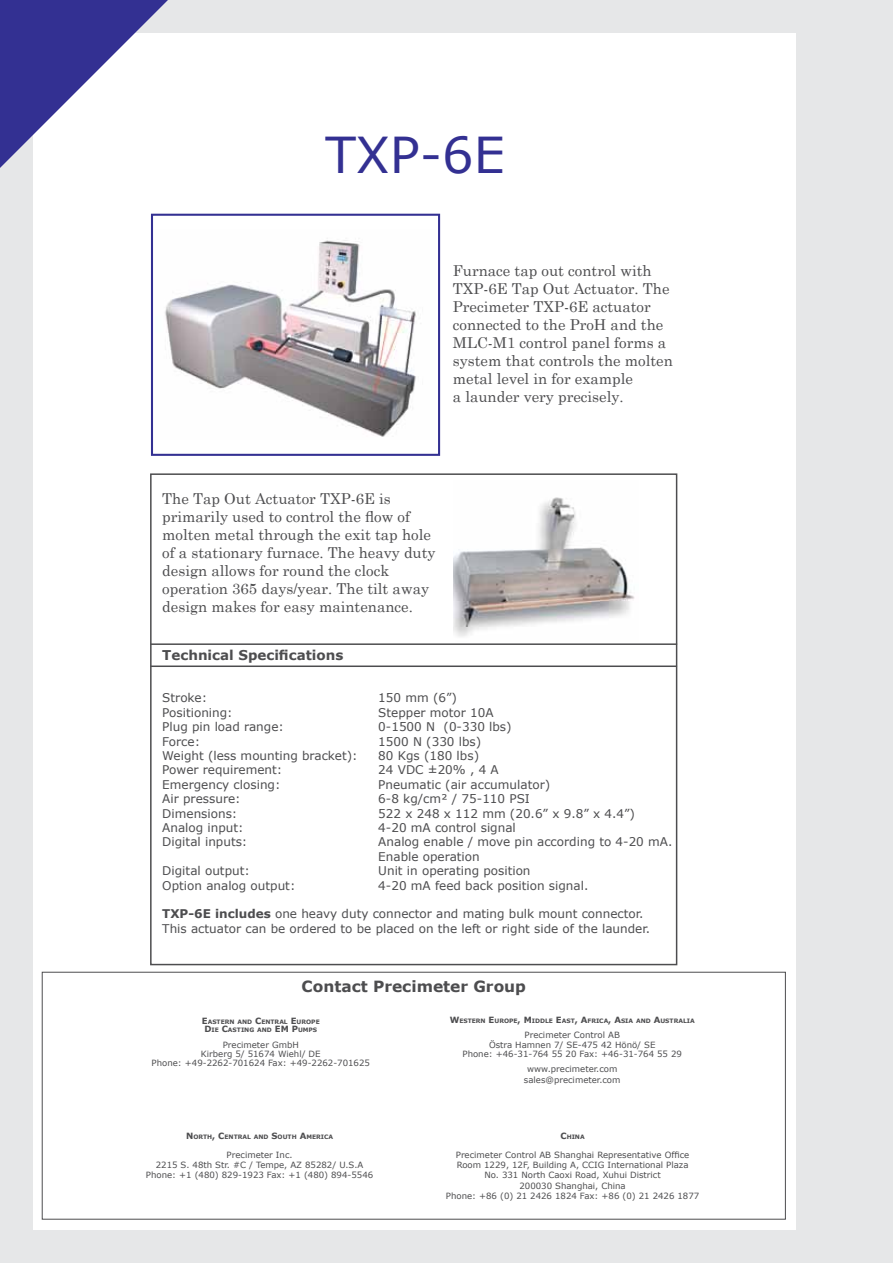
<style>
.page{position:relative;width:893px;height:1263px;background:#fff}
.page>*{position:absolute;margin:0;border:0;box-sizing:border-box;transform-origin:0 0}
.t1{font:49.5px "Verdana";color:#333092}
.t2{font:700 15.45px "Verdana";color:#4d4d4f}
.t3{font:15px/18px "Century Schoolbook";color:#4d4d4f}
.t4{font:700 13.5px "Verdana";color:#4d4d4f}
.t5{font:12px/14.4px "Verdana";color:#4d4d4f}
.t6{font:8.55px/10.4px "Verdana";color:#4d4d4f;text-align:center}
.t7{font:700 6px/8.6px "Verdana";color:#4d4d4f;text-align:center}
.s1{font-weight:700}
.s2{font-size:8.55px}
</style>
<div class="page">
<div style="left:797px;top:0;width:96px;height:1263px;background:#e6e7e8"></div>
<div style="left:0;top:0;width:893px;height:33px;background:#e6e7e8"></div>
<div style="left:0;top:1231px;width:893px;height:32px;background:#e6e7e8"></div>
<div style="left:0;top:0;width:33px;height:1263px;background:#e6e7e8"></div>
<div style="left:150px;top:473px;width:527px;height:492px;border:2px solid #4d4d4f"></div>
<svg style="left:0;top:0;width:239px;height:214px"></svg>
<hr style="left:151px;top:643px;width:526px;height:2px;background:#4d4d4f">
<hr style="left:150px;top:665px;width:527px;height:2px;background:#4d4d4f">
<div style="left:151px;top:214px;width:289px;height:242px;border:2px solid #333092"></div>
<img style="left:165px;top:240px;width:251px;height:197px">
<img style="left:453px;top:497px;width:182px;height:140px">
<div style="left:42px;top:972px;width:744px;height:247px;border:1px solid #4d4d4f"></div>
<h1 class="t1" style="left:325px;top:120px;width:181px">TXP-6E</h1>
<p class="t3" style="left:453px;top:260px;width:222px">Furnace tap out control with<br>TXP-6E Tap Out Actuator. The<br>Precimeter TXP-6E actuator connected to the ProH and the<br>MLC-M1 control panel forms a system that controls the molten metal level in for example<br>a launder very precisely.</p>
<p class="t3" style="left:162px;top:489px;width:275px">The Tap Out Actuator TXP-6E is primarily used to control the flow of molten metal through the exit tap hole of a stationary furnace. The heavy duty design allows for round the clock operation 365 days/year. The tilt away design makes for easy maintenance.</p>
<p class="t4" style="left:162px;top:646px;width:183px">Technical Specifications</p>
<p class="t5" style="left:162px;top:691px;width:46px">Stroke:</p>
<p class="t5" style="left:378px;top:691px;width:80px">150 mm (6”)</p>
<p class="t5" style="left:162px;top:705px;width:72px">Positioning:</p>
<p class="t5" style="left:378px;top:705px;width:117px">Stepper motor 10A</p>
<p class="t5" style="left:162px;top:719px;width:123px">Plug pin load range:</p>
<p class="t5" style="left:378px;top:719px;width:135px">0-1500 N (0-330 lbs)</p>
<p class="t5" style="left:162px;top:734px;width:39px">Force:</p>
<p class="t5" style="left:378px;top:734px;width:104px">1500 N (330 lbs)</p>
<p class="t5" style="left:162px;top:748px;width:197px">Weight (less mounting bracket):</p>
<p class="t5" style="left:378px;top:748px;width:102px">80 Kgs (180 lbs)</p>
<p class="t5" style="left:162px;top:763px;width:122px">Power requirement:</p>
<p class="t5" style="left:378px;top:763px;width:122px">24 VDC ±20% , 4 A</p>
<p class="t5" style="left:162px;top:777px;width:120px">Emergency closing:</p>
<p class="t5" style="left:378px;top:777px;width:173px">Pneumatic (air accumulator)</p>
<p class="t5" style="left:162px;top:791px;width:80px">Air pressure:</p>
<p class="t5" style="left:378px;top:791px;width:153px">6-8 kg/cm² / 75-110 PSI</p>
<p class="t5" style="left:162px;top:806px;width:77px">Dimensions:</p>
<p class="t5" style="left:378px;top:806px;width:258px">522 x 248 x 112 mm (20.6” x 9.8” x 4.4”)</p>
<p class="t5" style="left:162px;top:820px;width:83px">Analog input:</p>
<p class="t5" style="left:378px;top:820px;width:139px">4-20 mA control signal</p>
<p class="t5" style="left:162px;top:835px;width:87px">Digital inputs:</p>
<p class="t5" style="left:378px;top:835px;width:296px">Analog enable / move pin according to 4-20 mA.<br>Enable operation</p>
<p class="t5" style="left:162px;top:863px;width:89px">Digital output:</p>
<p class="t5" style="left:378px;top:863px;width:154px">Unit in operating position</p>
<p class="t5" style="left:162px;top:878px;width:135px">Option analog output:</p>
<p class="t5" style="left:378px;top:878px;width:212px">4-20 mA feed back position signal.</p>
<p class="t5" style="left:162px;top:907px;width:489px"><span class="s1">TXP-6E includes</span> one heavy duty connector and mating bulk mount connector.<br>This actuator can be ordered to be placed on the left or right side of the launder.</p>
<p class="t2" style="left:302px;top:975px;width:226px">Contact Precimeter Group</p>
<p class="t7" style="left:202px;top:1017px;width:118px"><span class="s2">E</span>ASTE RN AND <span class="s2">C</span>E NTRAL <span class="s2">E</span>UROPE<br><span class="s2">D</span>IE <span class="s2">C</span>ASTING AND <span class="s2">EM P</span>UM PS</p>
<p class="t6" style="left:152px;top:1039px;width:220px;line-height:9.4px">Precimeter GmbH<br>Kirberg 5/ 51674 Wiehl/ DE<br>Phone: +49-2262-701624 Fax: +49-2262-701625</p>
<p class="t7" style="left:450px;top:1016px;width:247px"><span class="s2">W</span>ESTE RN <span class="s2">E</span>UROPE<span class="s2">, M</span>IDDLE <span class="s2">E</span>AST<span class="s2">, A</span>FRICA<span class="s2">, A</span>SIA AND <span class="s2">A</span>USTRALIA</p>
<p class="t6" style="left:462px;top:1030px;width:221px;line-height:9.4px">Precimeter Control AB<br>Östra Hamnen 7/ SE-475 42 Hönö/ SE<br>Phone: +46-31-764 55 20 Fax: +46-31-764 55 29</p>
<p class="t6" style="left:524px;top:1064px;width:98px">www.precimeter.com sales@precimeter.com</p>
<p class="t7" style="left:186px;top:1132px;width:148px"><span class="s2">N</span> ORTH<span class="s2">, C</span>E NTRAL AND <span class="s2">S</span>OUTH <span class="s2">A</span>ME RICA</p>
<p class="t6" style="left:146px;top:1149px;width:229px">Precimeter Inc.<br>2215 S. 48th Str. #C / Tempe, AZ 85282/ U.S.A<br>Phone: +1 (480) 829-1923 Fax: +1 (480) 894-5546</p>
<p class="t7" style="left:560px;top:1132px;width:26px"><span class="s2">C</span>HINA</p>
<p class="t6" style="left:446px;top:1149px;width:255px">Precimeter Control AB Shanghai Representative Office Room 1229, 12F, Building A, CCIG International Plaza<br>No. 331 North Caoxi Road, Xuhui District<br>200030 Shanghai, China<br>Phone: +86 (0) 21 2426 1824 Fax: +86 (0) 21 2426 1877</p>
</div>
